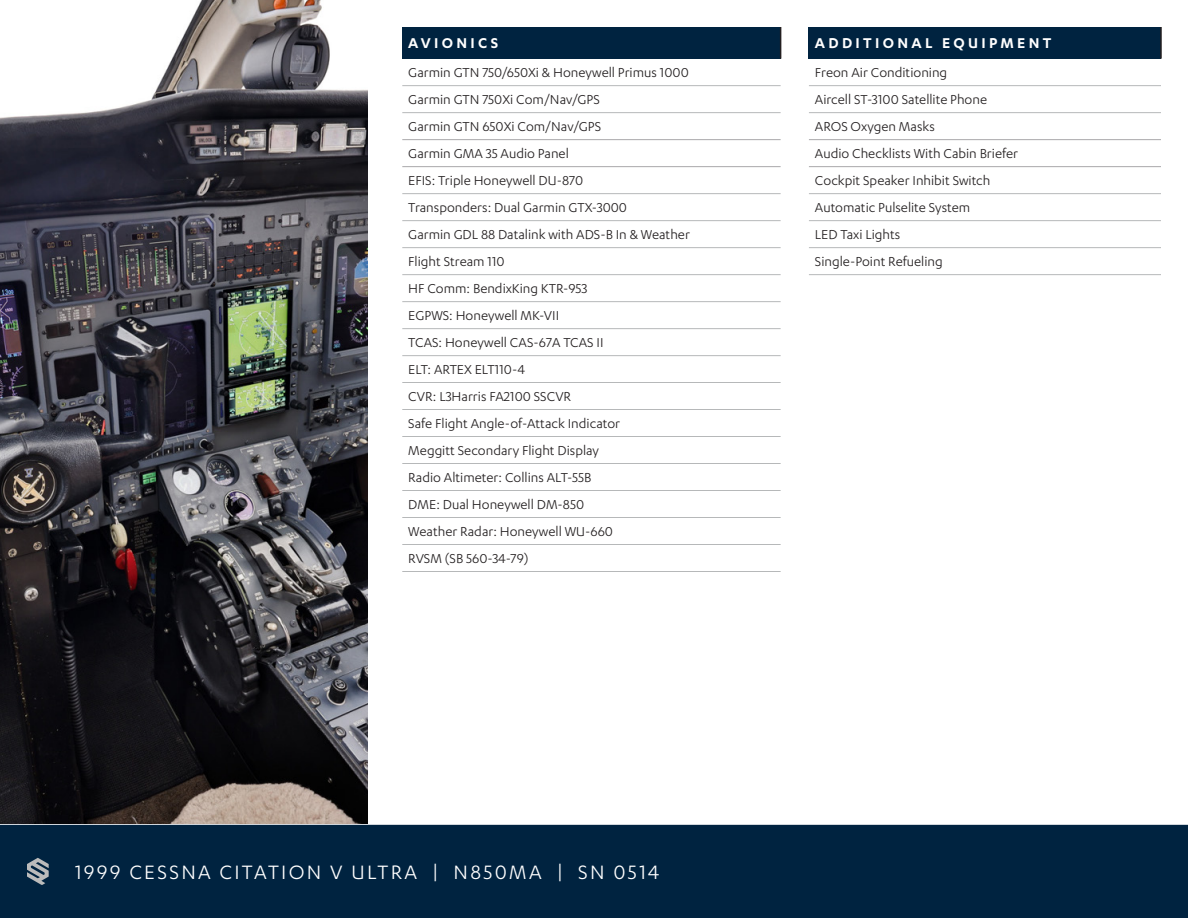
<style>
.page{position:relative;width:1188px;height:918px;background:#fff}
.page>*{position:absolute;margin:0;border:0;box-sizing:border-box;transform-origin:0 0}
.t1{font:22.5px "Karbon";letter-spacing:.1em;color:#fff}
.t2{font:600 16.5px "Karbon";letter-spacing:.2em;color:#fff}
.t3{font:15px "Karbon";color:#231f20}
</style>
<div class="page">
<div style="left:0;top:825px;width:1188px;height:93px;background:#002340"></div>
<svg style="left:27px;top:858px;width:22px;height:27px"></svg>
<div style="left:402px;top:27px;width:379px;height:32px;background:#002340"></div>
<hr style="left:780px;top:27px;width:1px;height:32px;background:#231f20">
<hr style="left:402px;top:85px;width:379px;height:1px;background:#b6b8b9">
<hr style="left:402px;top:112px;width:379px;height:1px;background:#b6b8b9">
<hr style="left:402px;top:193px;width:379px;height:1px;background:#b6b8b9">
<hr style="left:402px;top:220px;width:379px;height:1px;background:#b6b8b9">
<hr style="left:402px;top:247px;width:379px;height:1px;background:#b6b8b9">
<hr style="left:402px;top:274px;width:379px;height:1px;background:#b6b8b9">
<hr style="left:402px;top:301px;width:379px;height:1px;background:#b6b8b9">
<hr style="left:402px;top:328px;width:379px;height:1px;background:#b6b8b9">
<hr style="left:402px;top:355px;width:379px;height:1px;background:#b6b8b9">
<hr style="left:402px;top:382px;width:379px;height:1px;background:#b6b8b9">
<hr style="left:402px;top:409px;width:379px;height:1px;background:#b6b8b9">
<hr style="left:402px;top:436px;width:379px;height:1px;background:#b6b8b9">
<hr style="left:402px;top:463px;width:379px;height:1px;background:#b6b8b9">
<hr style="left:402px;top:490px;width:379px;height:1px;background:#b6b8b9">
<hr style="left:402px;top:517px;width:379px;height:1px;background:#b6b8b9">
<hr style="left:402px;top:544px;width:379px;height:1px;background:#b6b8b9">
<hr style="left:402px;top:571px;width:379px;height:1px;background:#b6b8b9">
<hr style="left:402px;top:139px;width:379px;height:1px;background:#a9a8aa">
<hr style="left:402px;top:166px;width:379px;height:1px;background:#a9a8aa">
<div style="left:809px;top:27px;width:352px;height:32px;background:#002340"></div>
<hr style="left:1160px;top:27px;width:2px;height:32px;background:#231f20">
<hr style="left:809px;top:85px;width:352px;height:1px;background:#b6b8b9">
<hr style="left:809px;top:112px;width:352px;height:1px;background:#b6b8b9">
<hr style="left:809px;top:193px;width:352px;height:1px;background:#b6b8b9">
<hr style="left:809px;top:220px;width:352px;height:1px;background:#b6b8b9">
<hr style="left:809px;top:247px;width:352px;height:1px;background:#b6b8b9">
<hr style="left:809px;top:274px;width:352px;height:1px;background:#b6b8b9">
<hr style="left:809px;top:139px;width:352px;height:1px;background:#a9a8aa">
<hr style="left:809px;top:166px;width:352px;height:1px;background:#a9a8aa">
<img style="left:0;top:0;width:367px;height:824px">
<p class="t2" style="left:408px;top:34px;width:91px">AVIONICS</p>
<p class="t3" style="left:408px;top:64px;width:282px">Garmin GTN 750/650Xi &amp; Honeywell Primus 1000</p>
<p class="t3" style="left:408px;top:91px;width:193px">Garmin GTN 750Xi Com/Nav/GPS</p>
<p class="t3" style="left:408px;top:118px;width:194px">Garmin GTN 650Xi Com/Nav/GPS</p>
<p class="t3" style="left:408px;top:145px;width:162px">Garmin GMA 35 Audio Panel</p>
<p class="t3" style="left:408px;top:172px;width:176px">EFIS: Triple Honeywell DU-870</p>
<p class="t3" style="left:408px;top:199px;width:220px">Transponders: Dual Garmin GTX-3000</p>
<p class="t3" style="left:408px;top:226px;width:283px">Garmin GDL 88 Datalink with ADS-B In &amp; Weather</p>
<p class="t3" style="left:408px;top:253px;width:98px">Flight Stream 110</p>
<p class="t3" style="left:408px;top:280px;width:181px">HF Comm: BendixKing KTR-953</p>
<p class="t3" style="left:408px;top:307px;width:152px">EGPWS: Honeywell MK-VII</p>
<p class="t3" style="left:408px;top:334px;width:197px">TCAS: Honeywell CAS-67A TCAS II</p>
<p class="t3" style="left:408px;top:361px;width:118px">ELT: ARTEX ELT110-4</p>
<p class="t3" style="left:408px;top:388px;width:164px">CVR: L3Harris FA2100 SSCVR</p>
<p class="t3" style="left:408px;top:415px;width:213px">Safe Flight Angle-of-Attack Indicator</p>
<p class="t3" style="left:408px;top:442px;width:192px">Meggitt Secondary Flight Display</p>
<p class="t3" style="left:408px;top:469px;width:185px">Radio Altimeter: Collins ALT-55B</p>
<p class="t3" style="left:408px;top:496px;width:177px">DME: Dual Honeywell DM-850</p>
<p class="t3" style="left:408px;top:523px;width:206px">Weather Radar: Honeywell WU-660</p>
<p class="t3" style="left:408px;top:550px;width:122px">RVSM (SB 560-34-79)</p>
<h1 class="t1" style="left:75px;top:860px;width:586px">1999 CESSNA CITATION V ULTRA | N850MA | SN 0514</h1>
<p class="t2" style="left:815px;top:34px;width:238px">ADDITIONAL EQUIPMENT</p>
<p class="t3" style="left:815px;top:64px;width:134px">Freon Air Conditioning</p>
<p class="t3" style="left:815px;top:91px;width:174px">Aircell ST-3100 Satellite Phone</p>
<p class="t3" style="left:815px;top:118px;width:121px">AROS Oxygen Masks</p>
<p class="t3" style="left:815px;top:145px;width:205px">Audio Checklists With Cabin Briefer</p>
<p class="t3" style="left:815px;top:172px;width:177px">Cockpit Speaker Inhibit Switch</p>
<p class="t3" style="left:815px;top:199px;width:157px">Automatic Pulselite System</p>
<p class="t3" style="left:815px;top:226px;width:87px">LED Taxi Lights</p>
<p class="t3" style="left:815px;top:253px;width:129px">Single-Point Refueling</p>
</div>
